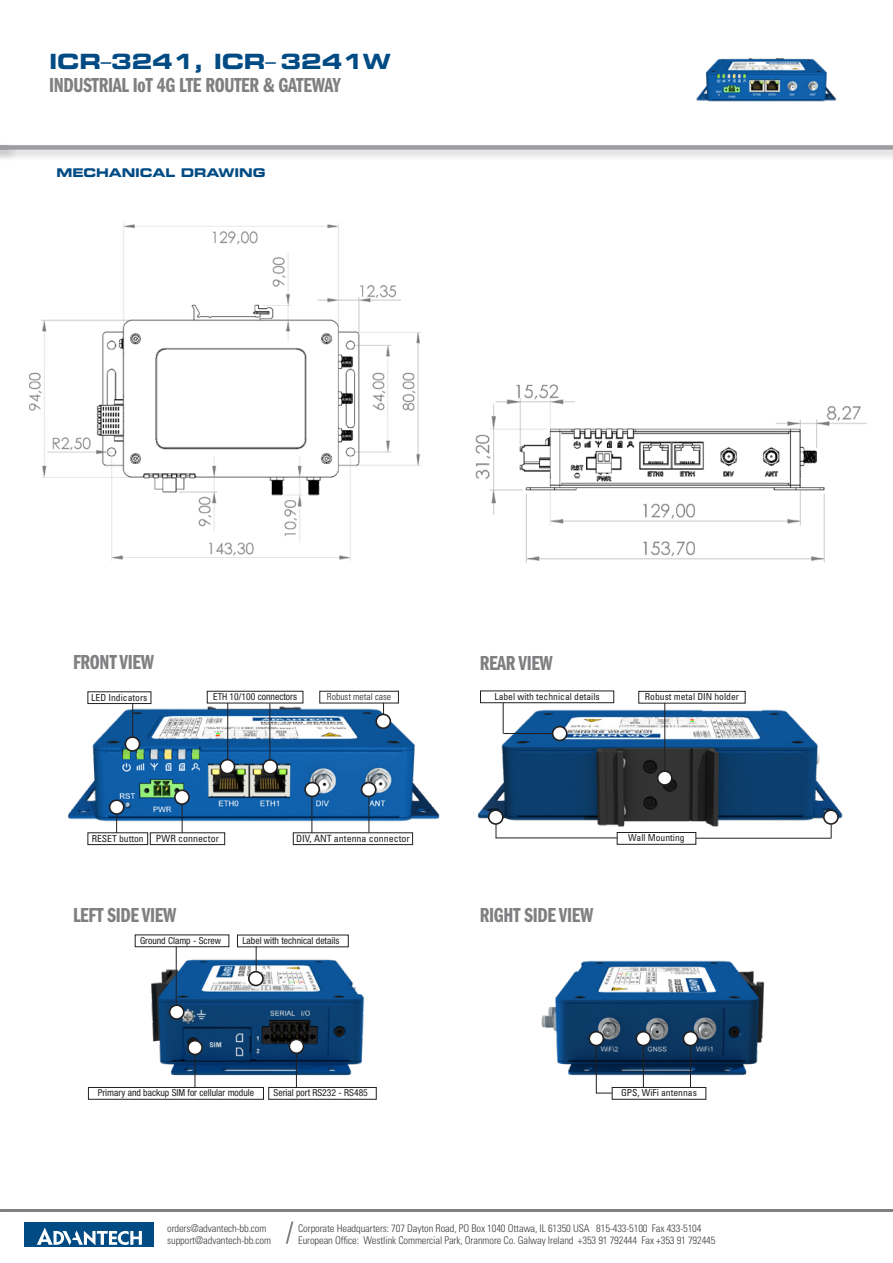
<style>
.page{position:relative;width:893px;height:1263px;background:#fff}
.page>*{position:absolute;margin:0;border:0;box-sizing:border-box;transform-origin:0 0}
.t1{font:21px "ITC Franklin Gothic Std Dm Cp";letter-spacing:-.015em;color:#808083}
.t2{font:21px "Eurostile LT Std Bold Ex 2";letter-spacing:-.01em;color:#004b84}
.t3{font:12px "Eurostile LT Std Bold Ex 2";letter-spacing:-.01em;color:#004b84}
.t4{font:300 condensed 10.5px/12px "Univers LT Std";letter-spacing:-.01em;color:#3e3e3f}
.t5{font:condensed 9.9px "Univers LT Std";color:#231f20}
.t6{font:condensed 9.6px "Helvetica Neue LT Std";color:#231f20}
.t7{font:condensed 9.6px "Univers LT Std";color:#231f20}
.t8{font:300 condensed 9.6px "Univers LT Std";color:#231f20}
.s1{font-family:"Helvetica Neue LT Pro";font-stretch:condensed}
</style>
<div class="page">
<hr style="left:0;top:1209px;width:893px;height:3px;background:#808083">
<div style="left:0;top:143px;width:893px;height:19px;background:#231f20;opacity:.25"></div>
<div style="left:0;top:145px;width:893px;height:5px;background:#9d9da1"></div>
<svg style="left:286px;top:1221px;width:7px;height:23px"></svg>
<div style="left:25px;top:1223px;width:129px;height:24px;background:#004b84"></div>
<svg style="left:37px;top:1227px;width:105px;height:18px"></svg>
<img style="left:696px;top:57px;width:141px;height:45px">
<img style="left:29px;top:223px;width:393px;height:338px">
<img style="left:541px;top:960px;width:224px;height:140px">
<img style="left:87px;top:934px;width:290px;height:166px">
<img style="left:68px;top:690px;width:372px;height:138px">
<img style="left:477px;top:703px;width:366px;height:127px">
<div style="left:362px;top:783px;width:14px;height:13px;background:#fff;border-radius:50%"></div>
<div style="left:361px;top:782px;width:16px;height:15px;border:2px solid #231f20;border-radius:50%"></div>
<div style="left:305px;top:782px;width:14px;height:14px;background:#fff;border-radius:50%"></div>
<div style="left:304px;top:782px;width:16px;height:15px;border:2px solid #231f20;border-radius:50%"></div>
<hr style="left:227px;top:703px;width:1px;height:58px;background:#231f20">
<hr style="left:312px;top:797px;width:1px;height:36px;background:#231f20">
<div style="left:293px;top:832px;width:120px;height:13px;border:1px solid #231f20"></div>
<div style="left:320px;top:691px;width:78px;height:12px;background:#fff"></div>
<div style="left:319px;top:691px;width:80px;height:12px;border:1px solid #231f20"></div>
<div style="left:207px;top:691px;width:96px;height:12px;background:#fff"></div>
<div style="left:207px;top:691px;width:96px;height:12px;border:1px solid #231f20"></div>
<div style="left:553px;top:727px;width:14px;height:13px;background:#fff;border-radius:50%"></div>
<div style="left:552px;top:726px;width:16px;height:15px;border:2px solid #231f20;border-radius:50%"></div>
<div style="left:376px;top:714px;width:14px;height:14px;background:#fff;border-radius:50%"></div>
<div style="left:375px;top:714px;width:16px;height:15px;border:2px solid #231f20;border-radius:50%"></div>
<hr style="left:504px;top:733px;width:49px;height:1px;background:#231f20">
<div style="left:175px;top:790px;width:14px;height:14px;background:#fff;border-radius:50%"></div>
<div style="left:174px;top:789px;width:16px;height:16px;border:2px solid #231f20;border-radius:50%"></div>
<hr style="left:182px;top:804px;width:1px;height:30px;background:#231f20">
<div style="left:150px;top:832px;width:75px;height:13px;border:1px solid #231f20"></div>
<div style="left:88px;top:1087px;width:175px;height:12px;background:#fff"></div>
<div style="left:88px;top:1087px;width:176px;height:12px;border:1px solid #231f20"></div>
<div style="left:188px;top:1041px;width:14px;height:13px;background:#fff;border-radius:50%"></div>
<div style="left:187px;top:1040px;width:16px;height:15px;border:2px solid #231f20;border-radius:50%"></div>
<hr style="left:195px;top:1054px;width:1px;height:33px;background:#231f20">
<div style="left:110px;top:800px;width:14px;height:14px;background:#fff;border-radius:50%"></div>
<div style="left:109px;top:799px;width:16px;height:16px;border:2px solid #231f20;border-radius:50%"></div>
<svg style="left:116px;top:814px;width:1px;height:18px"></svg>
<div style="left:88px;top:832px;width:60px;height:13px;border:1px solid #231f20"></div>
<div style="left:658px;top:771px;width:14px;height:14px;background:#fff;border-radius:50%"></div>
<div style="left:657px;top:770px;width:16px;height:16px;border:2px solid #231f20;border-radius:50%"></div>
<div style="left:638px;top:691px;width:107px;height:12px;border:1px solid #231f20"></div>
<hr style="left:664px;top:703px;width:1px;height:68px;background:#231f20">
<div style="left:125px;top:737px;width:15px;height:14px;background:#fff;border-radius:50%"></div>
<div style="left:125px;top:736px;width:15px;height:16px;border:2px solid #231f20;border-radius:50%"></div>
<hr style="left:132px;top:703px;width:1px;height:34px;background:#231f20">
<div style="left:88px;top:692px;width:63px;height:11px;background:#fff"></div>
<div style="left:88px;top:691px;width:63px;height:13px;border:1px solid #231f20"></div>
<div style="left:824px;top:810px;width:14px;height:14px;background:#fff;border-radius:50%"></div>
<div style="left:823px;top:809px;width:16px;height:16px;border:2px solid #231f20;border-radius:50%"></div>
<hr style="left:696px;top:838px;width:135px;height:1px;background:#231f20">
<div style="left:617px;top:832px;width:79px;height:12px;border:1px solid #231f20"></div>
<div style="left:220px;top:760px;width:15px;height:13px;background:#fff;border-radius:50%"></div>
<div style="left:220px;top:759px;width:15px;height:15px;border:2px solid #231f20;border-radius:50%"></div>
<div style="left:263px;top:760px;width:14px;height:14px;background:#fff;border-radius:50%"></div>
<div style="left:262px;top:759px;width:16px;height:15px;border:2px solid #231f20;border-radius:50%"></div>
<hr style="left:270px;top:703px;width:1px;height:58px;background:#231f20">
<hr style="left:369px;top:797px;width:1px;height:35px;background:#231f20">
<div style="left:269px;top:1087px;width:107px;height:12px;background:#fff"></div>
<div style="left:268px;top:1087px;width:109px;height:12px;border:1px solid #231f20"></div>
<div style="left:289px;top:1039px;width:14px;height:14px;background:#fff;border-radius:50%"></div>
<div style="left:289px;top:1038px;width:15px;height:16px;border:2px solid #231f20;border-radius:50%"></div>
<hr style="left:296px;top:1054px;width:1px;height:33px;background:#231f20">
<div style="left:170px;top:1005px;width:14px;height:14px;background:#fff;border-radius:50%"></div>
<div style="left:169px;top:1004px;width:16px;height:16px;border:2px solid #231f20;border-radius:50%"></div>
<div style="left:135px;top:935px;width:94px;height:12px;background:#fff"></div>
<div style="left:135px;top:935px;width:94px;height:12px;border:1px solid #231f20"></div>
<hr style="left:176px;top:947px;width:1px;height:59px;background:#231f20">
<div style="left:237px;top:935px;width:111px;height:12px;background:#fff"></div>
<div style="left:249px;top:972px;width:14px;height:13px;background:#fff;border-radius:50%"></div>
<div style="left:248px;top:971px;width:16px;height:15px;border:2px solid #231f20;border-radius:50%"></div>
<svg style="left:256px;top:946px;width:1px;height:25px"></svg>
<div style="left:489px;top:810px;width:14px;height:14px;background:#fff;border-radius:50%"></div>
<div style="left:488px;top:809px;width:16px;height:16px;border:2px solid #231f20;border-radius:50%"></div>
<hr style="left:496px;top:838px;width:121px;height:1px;background:#231f20">
<svg style="left:496px;top:824px;width:1px;height:14px"></svg>
<svg style="left:831px;top:824px;width:1px;height:14px"></svg>
<div style="left:612px;top:1087px;width:94px;height:12px;background:#fff"></div>
<div style="left:612px;top:1087px;width:94px;height:12px;border:1px solid #231f20"></div>
<div style="left:589px;top:1032px;width:14px;height:13px;background:#fff;border-radius:50%"></div>
<div style="left:588px;top:1031px;width:16px;height:15px;border:2px solid #231f20;border-radius:50%"></div>
<div style="left:636px;top:1032px;width:14px;height:13px;background:#fff;border-radius:50%"></div>
<div style="left:635px;top:1031px;width:16px;height:15px;border:2px solid #231f20;border-radius:50%"></div>
<div style="left:683px;top:1032px;width:15px;height:13px;background:#fff;border-radius:50%"></div>
<div style="left:683px;top:1031px;width:15px;height:15px;border:2px solid #231f20;border-radius:50%"></div>
<hr style="left:596px;top:1046px;width:1px;height:47px;background:#231f20">
<svg style="left:596px;top:1093px;width:16px;height:1px"></svg>
<hr style="left:643px;top:1046px;width:1px;height:41px;background:#231f20">
<hr style="left:690px;top:1046px;width:1px;height:41px;background:#231f20">
<div style="left:480px;top:691px;width:134px;height:12px;border:1px solid #231f20"></div>
<hr style="left:503px;top:703px;width:1px;height:31px;background:#231f20">
<img style="left:475px;top:384px;width:392px;height:179px">
<h1 class="t2" style="left:49px;top:47px;width:343px">ICR<span class="s1">–</span>3241, ICR<span class="s1">–</span> 3241W</h1>
<h1 class="t1" style="left:49px;top:73px;width:293px">INDUSTRIAL IoT 4G LTE ROUTER &amp; GATEWAY</h1>
<p class="t3" style="left:56px;top:164px;width:210px">MECHANICAL DRAWING</p>
<h1 class="t1" style="left:73px;top:651px;width:83px">FRONT VIEW</h1>
<h1 class="t1" style="left:480px;top:651px;width:75px">REAR VIEW</h1>
<p class="t7" style="left:494px;top:690px;width:107px">Label with technical details</p>
<p class="t6" style="left:213px;top:691px;width:85px">ETH 10/100 connectors</p>
<p class="t8" style="left:327px;top:691px;width:66px">Robust metal case</p>
<p class="t7" style="left:91px;top:691px;width:58px">LED Indicators</p>
<p class="t7" style="left:645px;top:691px;width:96px">Robust metal DIN holder</p>
<p class="t7" style="left:92px;top:832px;width:53px">RESET button</p>
<p class="t5" style="left:156px;top:832px;width:65px">PWR connector</p>
<p class="t5" style="left:296px;top:832px;width:115px">DIV, ANT antenna connector</p>
<h1 class="t1" style="left:73px;top:903px;width:105px">LEFT SIDE VIEW</h1>
<h1 class="t1" style="left:480px;top:903px;width:115px">RIGHT SIDE VIEW</h1>
<p class="t6" style="left:140px;top:935px;width:83px">Ground Clamp - Screw</p>
<p class="t6" style="left:242px;top:935px;width:98px">Label with technical details</p>
<p class="t7" style="left:628px;top:832px;width:58px">Wall Mounting</p>
<p class="t6" style="left:98px;top:1087px;width:158px">Primary and backup SIM for cellular module</p>
<p class="t6" style="left:274px;top:1087px;width:96px">Serial port RS232 - RS485</p>
<p class="t7" style="left:621px;top:1087px;width:78px">GPS, WiFi antennas</p>
<p class="t4" style="left:167px;top:1222px;width:105px">orders@advantech-bb.com support@advantech-bb.com</p>
<p class="t4" style="left:298px;top:1222px;width:419px">Corporate Headquarters: 707 Dayton Road, PO Box 1040 Ottawa, IL 61350 USA 815-433-5100 Fax 433-5104<br>European Office: Westlink Commercial Park, Oranmore Co. Galway Ireland +353 91 792444 Fax +353 91 792445</p>
</div>
